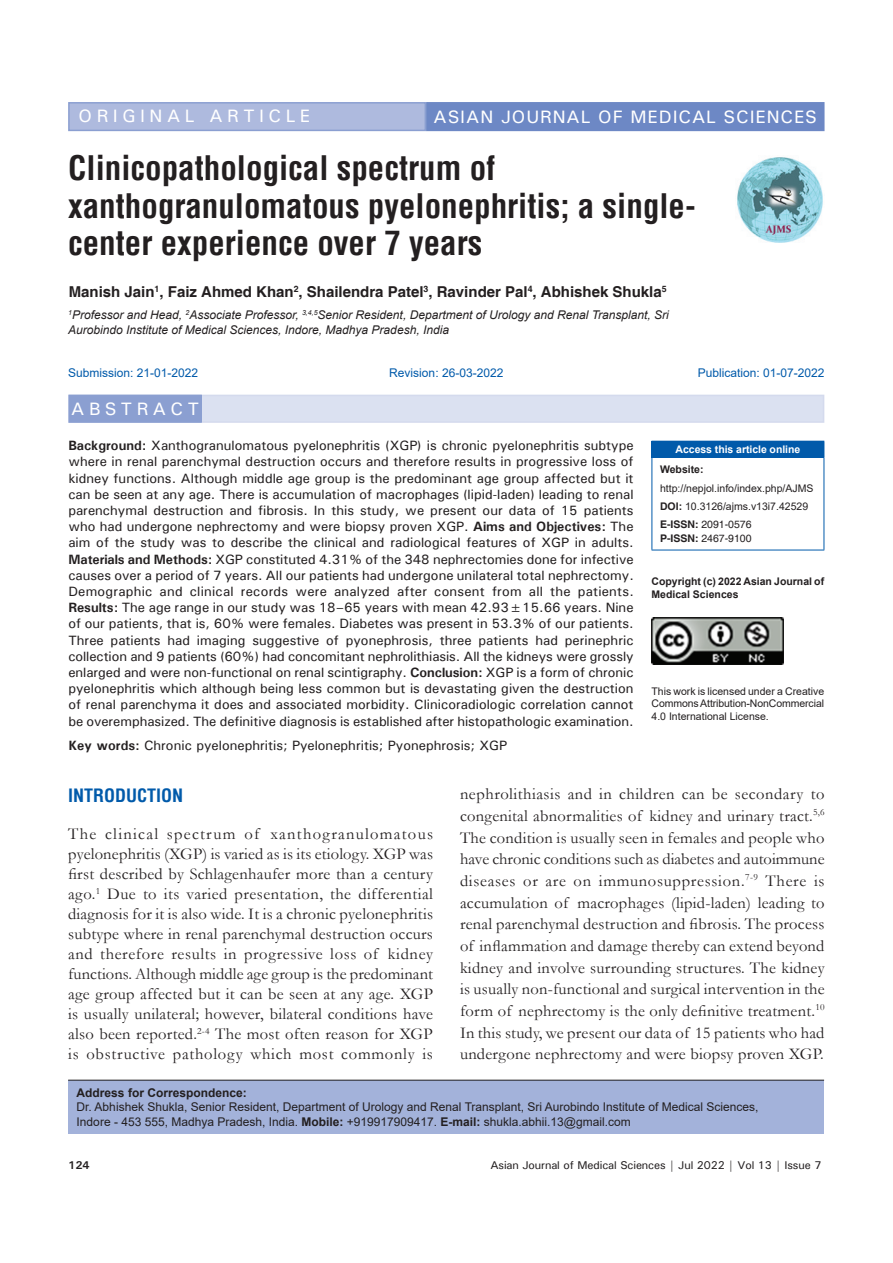
<style>
.page{position:relative;width:893px;height:1263px;background:#fff}
.page>*{position:absolute;margin:0;border:0;box-sizing:border-box;transform-origin:0 0}
.AT{font:700 condensed 33px/37.5px "Helvetica";color:#231f20}
.AH{font:500 18px "Univers";letter-spacing:.05em;color:#fff}
.AH-2{font:500 18px "Univers";letter-spacing:.25em;color:#fff}
.t1{font:700 condensed 18px "Helvetica";color:#015aaa}
.ABSH{font:500 18px "Univers";letter-spacing:.25em;color:#fff}
.TX{font:16.5px/21.6px "Garamond";letter-spacing:.015em;color:#231f20;text-align:justify}
.AU{font:700 15px "Helvetica";color:#231f20}
.ABS{font:500 13.5px/16.2px "Univers";letter-spacing:-.005em;color:#231f20;text-align:justify}
.KWD{font:500 13.5px "Univers";color:#231f20}
.ADD{font:12px/14.4px "Arial";color:#231f20}
.AFF{font:italic 12px/14.4px "Arial";color:#231f20}
.HIS{font:12px "Arial";color:#015aaa}
.t2{font:500 11.25px "Univers";letter-spacing:-.01em;color:#231f20}
.t3{font:700 11.25px "Univers";color:#231f20}
.License{font:10.5px/12.6px "Arial";letter-spacing:-.01em;color:#231f20;text-align:justify}
.License-2{font:700 10.5px/12.6px "Arial";color:#231f20}
.Web{font:10.5px/18.8px "Arial";color:#231f20}
.Web-2{font:10.5px/14.2px "Helvetica";color:#231f20}
.DOI{font:10.5px "Arial";color:#231f20}
.t4{font:700 10.5px "Arial";letter-spacing:-.005em;color:#fff}
.s1{font-weight:700}
</style>
<div class="page">
<img style="left:737px;top:157px;width:86px;height:86px">
<div style="left:69px;top:103px;width:356px;height:27px;background:#aebade"></div>
<div style="left:68px;top:102px;width:358px;height:29px;border:2px solid #8b9fd1"></div>
<div style="left:427px;top:103px;width:397px;height:27px;background:#6d88c5"></div>
<div style="left:426px;top:102px;width:398px;height:29px;border:2px solid #6d88c5"></div>
<div style="left:652px;top:441px;width:172px;height:16px;background:#015aaa"></div>
<svg style="left:651px;top:442px;width:1px;height:15px"></svg>
<hr style="left:651px;top:441px;width:173px;height:1px;background:#015aaa">
<svg style="left:824px;top:441px;width:1px;height:16px"></svg>
<hr style="left:651px;top:458px;width:1px;height:92px;background:#015aaa">
<hr style="left:651px;top:457px;width:173px;height:1px;background:#015aaa">
<hr style="left:824px;top:458px;width:1px;height:92px;background:#015aaa">
<hr style="left:651px;top:550px;width:173px;height:1px;background:#015aaa">
<img style="left:651px;top:618px;width:132px;height:46px">
<div style="left:69px;top:395px;width:755px;height:28px;background:#dbe1f1"></div>
<div style="left:69px;top:395px;width:132px;height:27px;background:#8b9fd1"></div>
<div style="left:68px;top:395px;width:134px;height:28px;border:2px solid #8b9fd1"></div>
<div style="left:68px;top:1080px;width:756px;height:54px;background:#a3b2da"></div>
<hr style="left:68px;top:1080px;width:756px;height:1px;background:#231f20">
<p class="AH-2" style="left:79px;top:105px;width:233px">ORIGINAL ARTICLE</p>
<p class="AH" style="left:434px;top:105px;width:385px">ASIAN JOURNAL OF MEDICAL SCIENCES</p>
<p class="AT" style="left:68px;top:149px;width:629px">Clinicopathological spectrum of xanthogranulomatous pyelonephritis; a single&shy;center experience over 7 years</p>
<p class="AU" style="left:69px;top:282px;width:599px">Manish Jain<sup>1</sup>, Faiz Ahmed Khan<sup>2</sup>, Shailendra Patel<sup>3</sup>, Ravinder Pal<sup>4</sup>, Abhishek Shukla<sup>5</sup></p>
<p class="AFF" style="left:68px;top:308px;width:602px"><sup>1</sup>Professor and Head, <sup>2</sup>Associate Professor, <sup>3,4,5</sup>Senior Resident, Department of Urology and Renal Transplant, Sri<br>Aurobindo Institute of Medical Sciences, Indore, Madhya Pradesh, India</p>
<p class="HIS" style="left:68px;top:364px;width:132px">Submission: 21-01-2022</p>
<p class="HIS" style="left:389px;top:364px;width:116px">Revision: 26-03-2022</p>
<p class="HIS" style="left:698px;top:364px;width:128px">Publication: 01-07-2022</p>
<p class="ABSH" style="left:71px;top:397px;width:129px">ABSTRACT</p>
<p class="ABS" style="left:68px;top:437px;width:567px"><span class="s1">Background:</span> Xanthogranulomatous pyelonephritis (XGP) is chronic pyelonephritis subtype where in renal parenchymal destruction occurs and therefore results in progressive loss of kidney functions. Although middle age group is the predominant age group affected but it can be seen at any age. There is accumulation of macrophages (lipid-laden) leading to renal parenchymal destruction and fibrosis. In this study, we present our data of 15 patients who had undergone nephrectomy and were biopsy proven XGP. <span class="s1">Aims and Objectives:</span> The aim of the study was to describe the clinical and radiological features of XGP in adults.<br><span class="s1">Materials and Methods:</span> XGP constituted 4.31% of the 348 nephrectomies done for infective causes over a period of 7 years. All our patients had undergone unilateral total nephrectomy.<br>Demographic and clinical records were analyzed after consent from all the patients.<br><span class="s1">Results:</span> The age range in our study was 18–65 years with mean 42.93±15.66 years. Nine of our patients, that is, 60% were females. Diabetes was present in 53.3% of our patients.<br>Three patients had imaging suggestive of pyonephrosis, three patients had perinephric collection and 9 patients (60%) had concomitant nephrolithiasis. All the kidneys were grossly enlarged and were non-functional on renal scintigraphy. <span class="s1">Conclusion:</span> XGP is a form of chronic pyelonephritis which although being less common but is devastating given the destruction of renal parenchyma it does and associated morbidity. Clinicoradiologic correlation cannot be overemphasized. The definitive diagnosis is established after histopathologic examination.</p>
<p class="KWD" style="left:68px;top:737px;width:440px"><span class="s1">Key words:</span> Chronic pyelonephritis; Pyelonephritis; Pyonephrosis; XGP</p>
<p class="t4" style="left:676px;top:442px;width:126px">Access this article online</p>
<p class="Web" style="left:660px;top:460px;width:155px"><span class="s1">Website: </span>http://nepjol.info/index.php/AJMS</p>
<p class="DOI" style="left:660px;top:499px;width:150px"><span class="s1">DOI:</span> 10.3126/ajms.v13i7.42529</p>
<p class="Web-2" style="left:660px;top:517px;width:93px"><span class="s1">E-ISSN:</span> 2091-0576<br><span class="s1">P-ISSN:</span> 2467-9100</p>
<p class="License-2" style="left:651px;top:575px;width:174px">Copyright (c) 2022 Asian Journal of<br>Medical Sciences</p>
<p class="License" style="left:651px;top:685px;width:174px">This work is licensed under a Creative Commons Attribution-NonCommercial 4.0 International License.</p>
<h1 class="t1" style="left:68px;top:783px;width:117px">INTRODUCTION</h1>
<p class="TX" style="left:68px;top:824px;width:366px;line-height:20px">The clinical spectrum of xanthogranulomatous pyelonephritis (XGP) is varied as is its etiology. XGP was first described by Schlagenhaufer more than a century ago.<sup>1</sup> Due to its varied presentation, the differential diagnosis for it is also wide. It is a chronic pyelonephritis subtype where in renal parenchymal destruction occurs and therefore results in progressive loss of kidney functions. Although middle age group is the predominant age group affected but it can be seen at any age. XGP is usually unilateral; however, bilateral conditions have also been reported.<sup>2-4</sup> The most often reason for XGP is obstructive pathology which most commonly is</p>
<p class="TX" style="left:460px;top:783px;width:366px">nephrolithiasis and in children can be secondary to congenital abnormalities of kidney and urinary tract.<sup>5,6<br></sup>The condition is usually seen in females and people who have chronic conditions such as diabetes and autoimmune diseases or are on immunosuppression.<sup>7-9</sup> There is accumulation of macrophages (lipid-laden) leading to renal parenchymal destruction and fibrosis. The process of inflammation and damage thereby can extend beyond kidney and involve surrounding structures. The kidney is usually non-functional and surgical intervention in the form of nephrectomy is the only definitive treatment.<sup>10<br></sup>In this study, we present our data of 15 patients who had undergone nephrectomy and were biopsy proven XGP.</p>
<p class="ADD" style="left:77px;top:1085px;width:683px"><span class="s1">Address for Correspondence:<br></span>Dr. Abhishek Shukla, Senior Resident, Department of Urology and Renal Transplant, Sri Aurobindo Institute of Medical Sciences,<br>Indore - 453 555, Madhya Pradesh, India. <span class="s1">Mobile:</span> +919917909417. <span class="s1">E-mail:</span> shukla.abhii.13@gmail.com</p>
<p class="t3" style="left:68px;top:1157px;width:23px">124</p>
<p class="t2" style="left:490px;top:1157px;width:333px">Asian Journal of Medical Sciences | Jul 2022 | Vol 13 | Issue 7</p>
</div>
